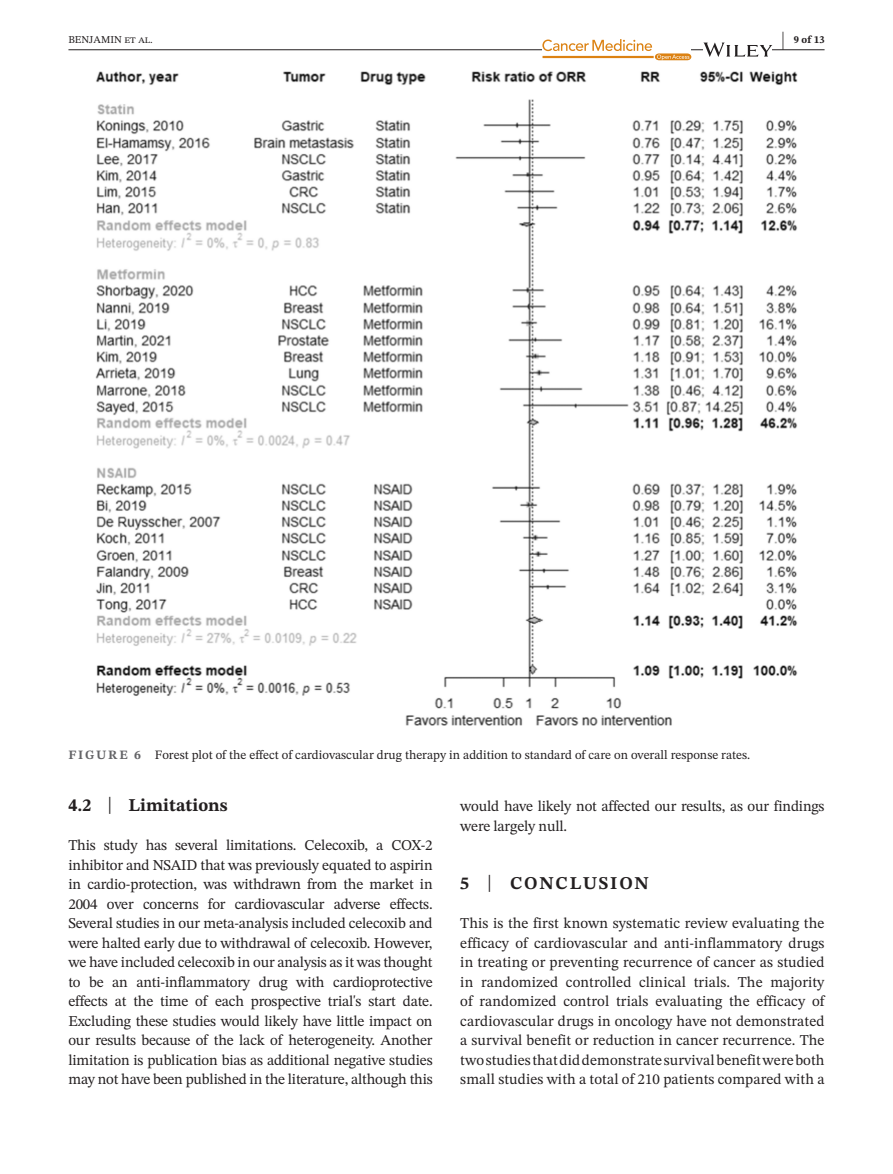
<style>
.page{position:relative;width:893px;height:1174px;background:#fff}
.page>*{position:absolute;margin:0;border:0;box-sizing:border-box;transform-origin:0 0}
.t1{font:700 21px "STIX Two Text";color:#231f20;scale:.42 1}
.t2{font:700 18px "STIX Two Text";color:#231f20}
.t3{font:700 18px "STIX Two Text";letter-spacing:.1em;color:#231f20}
.t4{font:15px/19.5px "STIX Two Text";letter-spacing:-.01em;color:#231f20;text-align:justify}
.t5{font:12.75px "STIX Two Text";color:#231f20}
.t6{font:10.5px "STIX Two Text";color:#231f20}
.t7{font:700 10.5px "STIX Two Text";color:#231f20}
.s1{font-weight:700;color:#636366}
.s2{font-weight:400;font-size:23.7px}
</style>
<div class="page">
<hr style="left:68px;top:49px;width:756px;height:1px;background:#231f20">
<svg style="left:542px;top:39px;width:149px;height:21px"></svg>
<svg style="left:703px;top:43px;width:69px;height:14px"></svg>
<img style="left:95px;top:71px;width:703px;height:655px">
<h1 class="t1" style="left:782px;top:24px;width:8px">|</h1>
<p class="t6" style="left:68px;top:32px;width:86px">BENJAMIN et al.</p>
<p class="t7" style="left:794px;top:32px;width:32px">9 of 13</p>
<p class="t5" style="left:68px;top:745px;width:683px"><span class="s1">FIGURE 6</span> Forest plot of the effect of cardiovascular drug therapy in addition to standard of care on overall response rates.</p>
<p class="t2" style="left:68px;top:792px;width:161px">4.2 <span class="s2">|</span> Limitations</p>
<p class="t4" style="left:68px;top:835px;width:366px">This study has several limitations. Celecoxib, a COX-2 inhibitor and NSAID that was previously equated to aspirin in cardio-protection, was withdrawn from the market in 2004 over concerns for cardiovascular adverse effects.<br>Several studies in our meta-analysis included celecoxib and were halted early due to withdrawal of celecoxib. However, we have included celecoxib in our analysis as it was thought to be an anti-inflammatory drug with cardioprotective effects at the time of each prospective trial's start date.<br>Excluding these studies would likely have little impact on our results because of the lack of heterogeneity. Another limitation is publication bias as additional negative studies may not have been published in the literature, although this</p>
<p class="t4" style="left:460px;top:796px;width:366px">would have likely not affected our results, as our findings were largely null.</p>
<p class="t3" style="left:460px;top:870px;width:190px">5 <span class="s2">|</span> CONCLUSION</p>
<p class="t4" style="left:460px;top:913px;width:366px">This is the first known systematic review evaluating the efficacy of cardiovascular and anti-inflammatory drugs in treating or preventing recurrence of cancer as studied in randomized controlled clinical trials. The majority of randomized control trials evaluating the efficacy of cardiovascular drugs in oncology have not demonstrated a survival benefit or reduction in cancer recurrence. The two studies that did demonstrate survival benefit were both small studies with a total of 210 patients compared with a</p>
</div>
